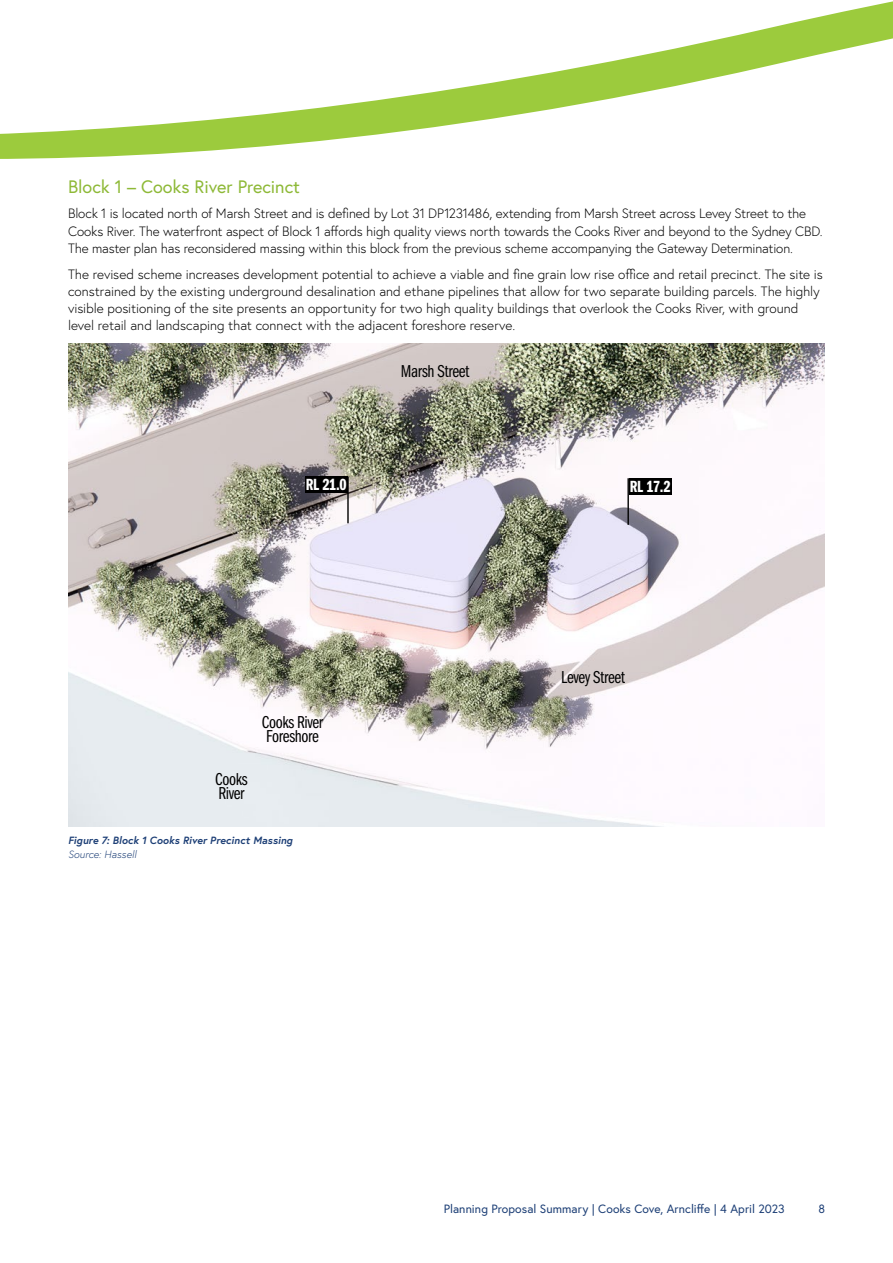
<style>
.page{position:relative;width:893px;height:1263px;background:#fff}
.page>*{position:absolute;margin:0;border:0;box-sizing:border-box;transform-origin:0 0}
.Heading_3{font:18px "Europa";color:#8eb937}
.t1{font:17.85px/13.8px "Franklin Gothic URW Com Boo";letter-spacing:-.02em;color:#000}
.t2{font:16.8px "Franklin Gothic URW Com Dem";letter-spacing:-.02em;color:#fff}
.Body{font:300 13.5px/17.2px "Europa";letter-spacing:-.005em;color:#000}
.t3{font:12px "Europa";letter-spacing:.005em;color:#1d3f76}
.t4{font:italic 700 10.5px "Europa";letter-spacing:.005em;color:#1d3f76}
.Source{font:italic 300 10.5px "Europa";letter-spacing:.005em;color:#1d3f76}
</style>
<div class="page">
<svg style="left:0;top:1px;width:893px;height:158px"></svg>
<img style="left:68px;top:343px;width:757px;height:484px">
<div style="left:629px;top:478px;width:42px;height:16px;background:#000"></div>
<div style="left:305px;top:477px;width:42px;height:16px;background:#000"></div>
<hr style="left:627px;top:478px;width:2px;height:47px;background:#000">
<hr style="left:347px;top:477px;width:2px;height:46px;background:#000">
<p class="Heading_3" style="left:68px;top:175px;width:234px">Block 1 – Cooks River Precinct</p>
<p class="Body" style="left:68px;top:205px;width:756px">Block 1 is located north of Marsh Street and is defined by Lot 31 DP1231486, extending from Marsh Street across Levey Street to the<br>Cooks River. The waterfront aspect of Block 1 affords high quality views north towards the Cooks River and beyond to the Sydney CBD.<br>The master plan has reconsidered massing within this block from the previous scheme accompanying the Gateway Determination.</p>
<p class="Body" style="left:68px;top:265px;width:756px">The revised scheme increases development potential to achieve a viable and fine grain low rise office and retail precinct. The site is constrained by the existing underground desalination and ethane pipelines that allow for two separate building parcels. The highly visible positioning of the site presents an opportunity for two high quality buildings that overlook the Cooks River, with ground level retail and landscaping that connect with the adjacent foreshore reserve.</p>
<p class="t1" style="left:401px;top:364px;width:70px">Marsh Street</p>
<p class="t2" style="left:306px;top:473px;width:42px">RL 21.0</p>
<p class="t2" style="left:630px;top:475px;width:42px">RL 17.2</p>
<p class="t1" style="left:215px;top:771px;width:34px">Cooks<br>River</p>
<p class="t1" style="left:262px;top:714px;width:63px">Cooks River<br>Foreshore</p>
<p class="t4" style="left:68px;top:833px;width:226px">Figure 7: Block 1 Cooks River Precinct Massing</p>
<p class="Source" style="left:68px;top:848px;width:70px">Source: Hassell</p>
<p class="t1" style="left:561px;top:669px;width:65px">Levey Street</p>
<p class="t3" style="left:444px;top:1201px;width:342px">Planning Proposal Summary | Cooks Cove, Arncliffe | 4 April 2023</p>
<p class="t3" style="left:818px;top:1201px;width:8px">8</p>
</div>
